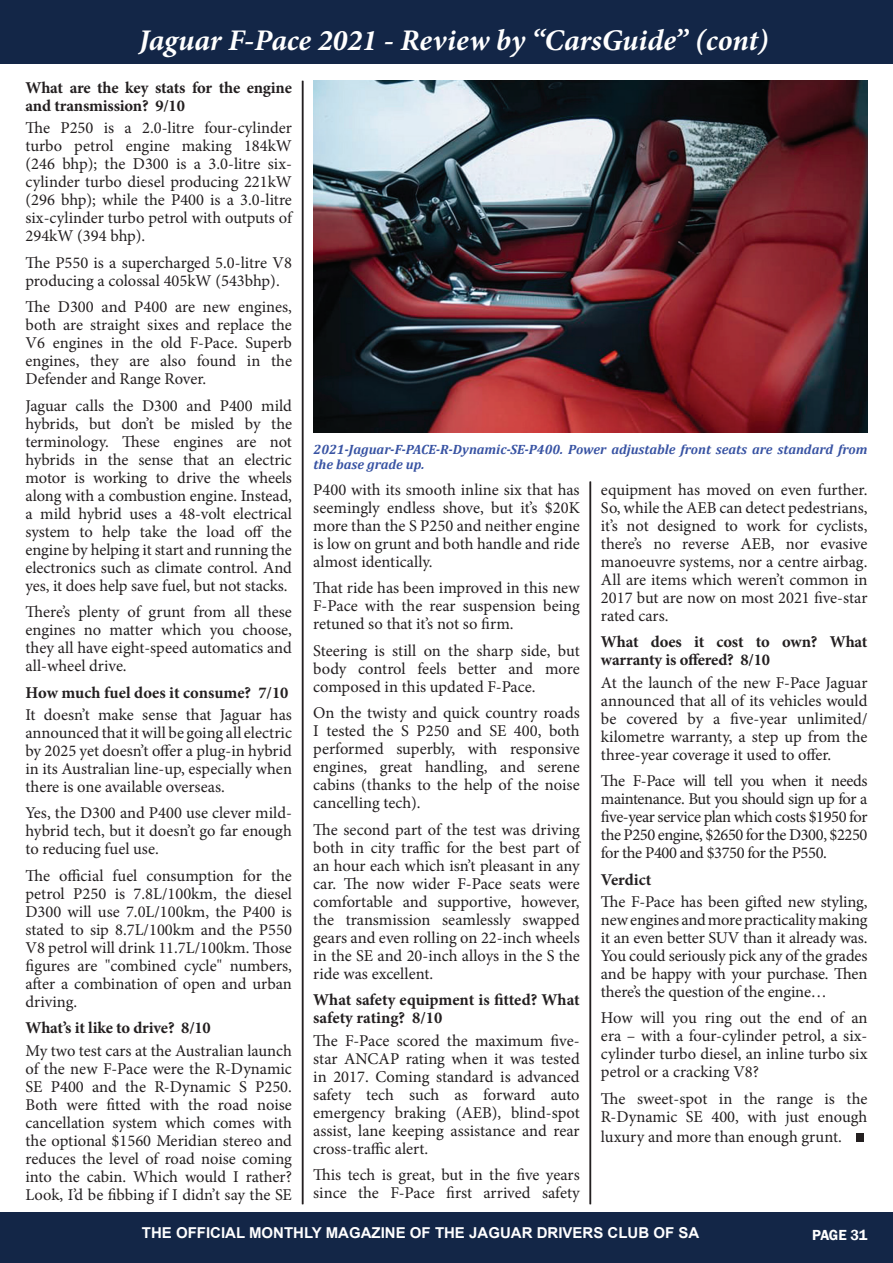
<style>
.page{position:relative;width:893px;height:1263px;background:#fff}
.page>*{position:absolute;margin:0;border:0;box-sizing:border-box;transform-origin:0 0}
.t1{font:72px "Cambria";color:#231f20}
.t2{font:italic 700 30px "Minion Pro";color:#fff}
.t3{font:16.5px/18px "Minion Pro";letter-spacing:-.005em;color:#231f20;text-align:justify}
.t4{font:700 16.5px/18px "Minion Pro";letter-spacing:-.01em;color:#231f20}
.t5{font:700 15px "Arial";color:#fff}
.t6{font:600 15px "Franklin Gothic";letter-spacing:-.02em;color:#fff}
.t7{font:italic 700 13.5px/15px "Cambria";color:#3853a3}
</style>
<div class="page">
<div style="left:0;top:1212px;width:893px;height:51px;background:#132647"></div>
<div style="left:0;top:0;width:893px;height:26px;background:#132647"></div>
<div style="left:0;top:15px;width:893px;height:49px;background:#132647"></div>
<hr style="left:302px;top:81px;width:1px;height:1123px;background:#231f20">
<hr style="left:590px;top:482px;width:1px;height:722px;background:#231f20">
<img style="left:313px;top:81px;width:554px;height:352px">
<h2 class="t2" style="left:139px;top:19px;width:631px">Jaguar F-Pace 2021 - Review by “CarsGuide” (cont)</h2>
<p class="t4" style="left:26px;top:78px;width:268px">What are the key stats for the engine and transmission? 9/10</p>
<p class="t3" style="left:26px;top:119px;width:268px">The P250 is a 2.0-litre four-cylinder turbo petrol engine making 184kW (246 bhp); the D300 is a 3.0-litre six&shy;cylinder turbo diesel producing 221kW (296 bhp); while the P400 is a 3.0-litre six-cylinder turbo petrol with outputs of 294kW (394 bhp).</p>
<p class="t3" style="left:26px;top:253px;width:268px">The P550 is a supercharged 5.0-litre V8 producing a colossal 405kW (543bhp).</p>
<p class="t3" style="left:26px;top:298px;width:268px">The D300 and P400 are new engines, both are straight sixes and replace the V6 engines in the old F-Pace. Superb engines, they are also found in the Defender and Range Rover.</p>
<p class="t3" style="left:26px;top:396px;width:268px">Jaguar calls the D300 and P400 mild hybrids, but don’t be misled by the terminology. These engines are not hybrids in the sense that an electric motor is working to drive the wheels along with a combustion engine. Instead, a mild hybrid uses a 48-volt electrical system to help take the load off the engine by helping it start and running the electronics such as climate control. And yes, it does help save fuel, but not stacks.</p>
<p class="t3" style="left:26px;top:603px;width:268px">There’s plenty of grunt from all these engines no matter which you choose, they all have eight-speed automatics and all-wheel drive.</p>
<p class="t4" style="left:26px;top:683px;width:265px">How much fuel does it consume? 7/10</p>
<p class="t3" style="left:26px;top:706px;width:268px">It doesn’t make sense that Jaguar has announced that it will be going all electric by 2025 yet doesn’t offer a plug-in hybrid in its Australian line-up, especially when there is one available overseas.</p>
<p class="t3" style="left:26px;top:804px;width:268px">Yes, the D300 and P400 use clever mild&shy;hybrid tech, but it doesn’t go far enough to reducing fuel use.</p>
<p class="t3" style="left:26px;top:867px;width:268px">The official fuel consumption for the petrol P250 is 7.8L/100km, the diesel D300 will use 7.0L/100km, the P400 is stated to sip 8.7L/100km and the P550<br>V8 petrol will drink 11.7L/100km. Those figures are "combined cycle" numbers, after a combination of open and urban driving.</p>
<p class="t4" style="left:26px;top:1019px;width:187px">What’s it like to drive? 8/10</p>
<p class="t3" style="left:26px;top:1041px;width:268px">My two test cars at the Australian launch of the new F-Pace were the R-Dynamic SE P400 and the R-Dynamic S P250.<br>Both were fitted with the road noise cancellation system which comes with the optional $1560 Meridian stereo and reduces the level of road noise coming into the cabin. Which would I rather?<br>Look, I’d be fibbing if I didn’t say the SE</p>
<p class="t7" style="left:314px;top:441px;width:555px">2021-Jaguar-F-PACE-R-Dynamic-SE-P400. Power adjustable front seats are standard from the base grade up.</p>
<p class="t3" style="left:313px;top:481px;width:268px">P400 with its smooth inline six that has seemingly endless shove, but it’s $20K more than the S P250 and neither engine is low on grunt and both handle and ride almost identically.</p>
<p class="t3" style="left:313px;top:579px;width:268px">That ride has been improved in this new F-Pace with the rear suspension being retuned so that it’s not so firm.</p>
<p class="t3" style="left:313px;top:642px;width:268px">Steering is still on the sharp side, but body control feels better and more composed in this updated F-Pace.</p>
<p class="t3" style="left:313px;top:704px;width:268px">On the twisty and quick country roads I tested the S P250 and SE 400, both performed superbly, with responsive engines, great handling, and serene cabins (thanks to the help of the noise cancelling tech).</p>
<p class="t3" style="left:313px;top:821px;width:268px">The second part of the test was driving both in city traffic for the best part of an hour each which isn’t pleasant in any car. The now wider F-Pace seats were comfortable and supportive, however, the transmission seamlessly swapped gears and even rolling on 22-inch wheels in the SE and 20-inch alloys in the S the ride was excellent.</p>
<p class="t4" style="left:313px;top:991px;width:268px">What safety equipment is fitted? What safety rating? 8/10</p>
<p class="t3" style="left:313px;top:1031px;width:268px">The F-Pace scored the maximum five&shy;star ANCAP rating when it was tested in 2017. Coming standard is advanced safety tech such as forward auto emergency braking (AEB), blind-spot assist, lane keeping assistance and rear cross-traffic alert.</p>
<p class="t3" style="left:313px;top:1166px;width:268px">This tech is great, but in the five years since the F-Pace first arrived safety</p>
<p class="t3" style="left:601px;top:481px;width:268px">equipment has moved on even further.<br>So, while the AEB can detect pedestrians, it’s not designed to work for cyclists, there’s no reverse AEB, nor evasive manoeuvre systems, nor a centre airbag.<br>All are items which weren’t common in 2017 but are now on most 2021 five-star rated cars.</p>
<p class="t4" style="left:601px;top:633px;width:268px">What does it cost to own? What warranty is offered? 8/10</p>
<p class="t3" style="left:601px;top:673px;width:268px">At the launch of the new F-Pace Jaguar announced that all of its vehicles would be covered by a five-year unlimited/ kilometre warranty, a step up from the three-year coverage it used to offer.</p>
<p class="t3" style="left:601px;top:772px;width:268px">The F-Pace will tell you when it needs maintenance. But you should sign up for a five-year service plan which costs $1950 for the P250 engine, $2650 for the D300, $2250 for the P400 and $3750 for the P550.</p>
<p class="t4" style="left:601px;top:870px;width:52px">Verdict</p>
<p class="t3" style="left:601px;top:893px;width:268px">The F-Pace has been gifted new styling, new engines and more practicality making it an even better SUV than it already was.<br>You could seriously pick any of the grades and be happy with your purchase. Then there’s the question of the engine…</p>
<p class="t3" style="left:601px;top:1009px;width:268px">How will you ring out the end of an era – with a four-cylinder petrol, a six&shy;cylinder turbo diesel, an inline turbo six petrol or a cracking V8?</p>
<p class="t3" style="left:601px;top:1090px;width:268px">The sweet-spot in the range is the<br>R-Dynamic SE 400, with just enough</p>
<p class="t3" style="left:601px;top:1127px;width:242px">luxury and more than enough grunt.</p>
<h1 class="t1" style="left:853px;top:1074px;width:16px">.</h1>
<p class="t5" style="left:142px;top:1222px;width:559px">THE OFFICIAL MONTHLY MAGAZINE OF THE JAGUAR DRIVERS CLUB OF SA</p>
<p class="t6" style="left:812px;top:1226px;width:57px">PAGE 31</p>
</div>
